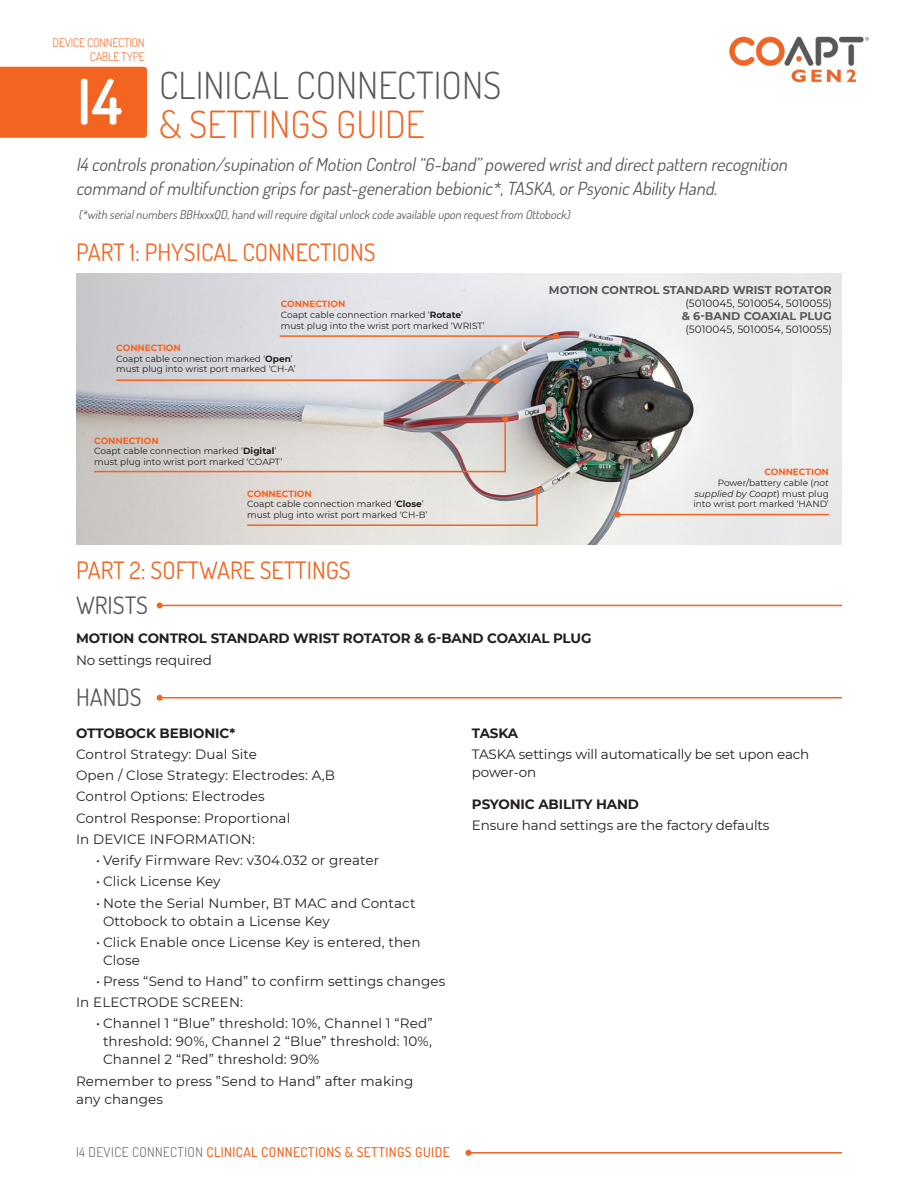
<style>
.page{position:relative;width:918px;height:1188px;background:#fff}
.page>*{position:absolute;margin:0;border:0;box-sizing:border-box;transform-origin:0 0}
.t1{font:600 63px "Dosis";color:#fff}
.t2{font:300 37.5px "Dosis";color:#57585a}
.t3{font:300 37.5px "Dosis";color:#f36421}
.t4{font:24px "Dosis";color:#f36421}
.t5{font:24px "Dosis";color:#57585a}
.t6{font:italic 18px/24px "Dosis";color:#57585a}
.t7{font:13.5px/21.3px "Montserrat";letter-spacing:.01em;color:#231f20}
.t8{font:13.5px/18px "Montserrat";letter-spacing:-.01em;color:#231f20}
.t9{font:700 13.5px "Montserrat";letter-spacing:-.01em;color:#231f20}
.t10{font:500 13.5px "Dosis";letter-spacing:.03em;color:#f36421}
.t11{font:italic 12px "Dosis";color:#57585a}
.t12{font:300 12px/14.4px "Dosis";letter-spacing:-.02em;color:#f36421;text-align:right}
.t13{font:700 11.25px "Montserrat";color:#57585a}
.t14{font:10.5px "Montserrat";color:#231f20}
.t15{font:9px/10.5px "Montserrat";color:#231f20}
.s1{font-weight:700;color:#f36421}
.s2{font-weight:700}
.s3{font-style:italic}
.s4{font-weight:300;color:#58595b}
</style>
<div class="page">
<img style="left:729px;top:36px;width:140px;height:47px">
<div style="left:0;top:67px;width:147px;height:71px;background:#f36421"></div>
<hr style="left:160px;top:697px;width:682px;height:1px;background:#f36421">
<svg style="left:157px;top:695px;width:6px;height:6px"></svg>
<hr style="left:160px;top:605px;width:682px;height:1px;background:#f36421">
<svg style="left:157px;top:602px;width:6px;height:6px"></svg>
<img style="left:76px;top:274px;width:716px;height:270px">
<hr style="left:280px;top:335px;width:276px;height:2px;background:#f36421">
<svg style="left:553px;top:333px;width:6px;height:6px"></svg>
<svg style="left:93px;top:416px;width:415px;height:57px;background:#d1c6c1"></svg>
<hr style="left:618px;top:514px;width:211px;height:1px;background:#f36421">
<svg style="left:615px;top:512px;width:6px;height:6px"></svg>
<hr style="left:116px;top:379px;width:380px;height:2px;background:#f36421">
<svg style="left:493px;top:377px;width:6px;height:6px"></svg>
<svg style="left:246px;top:488px;width:294px;height:39px;background:#e2d8d1"></svg>
<hr style="left:468px;top:1152px;width:374px;height:2px;background:#f36421">
<svg style="left:465px;top:1150px;width:6px;height:6px"></svg>
<p class="t12" style="left:53px;top:35px;width:94px">DEVICE CONNECTION<br>CABLE TYPE</p>
<h1 class="t1" style="left:77px;top:61px;width:47px">I4</h1>
<h2 class="t2" style="left:159px;top:60px;width:344px">CLINICAL CONNECTIONS</h2>
<h2 class="t3" style="left:159px;top:99px;width:267px">&amp; SETTINGS GUIDE</h2>
<h3 class="t6" style="left:76px;top:152px;width:717px">I4 controlspronation/supination ofMotion Control“6-band”powered wristand directpattern recognition command ofmultifunction gripsforpast-generation bebionic*,TASKA,orPsyonicAbility Hand.</h3>
<p class="t11" style="left:78px;top:206px;width:496px">(*with serialnumbersBBHxxxQD,hand willrequire digitalunlock code available upon requestfrom Ottobock)</p>
<h3 class="t4" style="left:76px;top:237px;width:301px">PART 1: PHYSICAL CONNECTIONS</h3>
<p class="t15" style="left:281px;top:298px;width:205px"><span class="s1">CONNECTION<br></span>Coapt cable connection marked ‘<span class="s2">Rotate</span>’ must plug into the wrist port marked ‘WRIST’</p>
<p class="t15" style="left:116px;top:343px;width:181px"><span class="s1">CONNECTION<br></span>Coapt cable connection marked ‘<span class="s2">Open</span>’ must plug into wrist port marked ‘CH-A’</p>
<p class="t15" style="left:94px;top:435px;width:190px"><span class="s1">CONNECTION<br></span>Coapt cable connection marked ‘<span class="s2">Digital</span>’ must plug into wrist port marked ‘COAPT’</p>
<p class="t15" style="left:247px;top:488px;width:182px"><span class="s1">CONNECTION<br></span>Coapt cable connection marked ‘<span class="s2">Close</span>’ must plug into wrist port marked ‘CH-B’</p>
<h3 class="t4" style="left:76px;top:555px;width:276px">PART 2: SOFTWARE SETTINGS</h3>
<h3 class="t5" style="left:76px;top:590px;width:73px">WRISTS</h3>
<p class="t13" style="left:549px;top:282px;width:284px">MOTION CONTROL STANDARD WRIST ROTATOR</p>
<p class="t14" style="left:686px;top:296px;width:148px">(5010045, 5010054, 5010055)</p>
<p class="t13" style="left:682px;top:308px;width:151px">&amp; 6-BAND COAXIAL PLUG</p>
<p class="t14" style="left:686px;top:322px;width:148px">(5010045, 5010054, 5010055)</p>
<p class="t15" style="left:693px;top:466px;width:137px;text-align:right"><span class="s1">CONNECTION<br></span>Power/battery cable (<span class="s3">not supplied by Coapt</span>) must plug into wrist port marked ‘HAND’</p>
<p class="t9" style="left:76px;top:629px;width:517px">MOTION CONTROL STANDARD WRIST ROTATOR &amp; 6-BAND COAXIAL PLUG</p>
<p class="t8" style="left:76px;top:650px;width:137px">No settings required</p>
<h3 class="t5" style="left:76px;top:682px;width:67px">HANDS</h3>
<p class="t9" style="left:76px;top:723px;width:161px">OTTOBOCK BEBIONIC*</p>
<p class="t7" style="left:76px;top:743px;width:261px">Control Strategy: Dual Site<br>Open / Close Strategy: Electrodes: A,B<br>Control Options: Electrodes<br>Control Response: Proportional<br>In DEVICE INFORMATION:</p>
<p class="t7" style="left:96px;top:849px;width:284px">• Verify Firmware Rev: v304.032 or greater</p>
<p class="t7" style="left:96px;top:870px;width:126px">• Click License Key</p>
<p class="t7" style="left:103px;top:893px;width:314px;line-height:18px;text-indent:-7px">• Note the Serial Number, BT MAC and Contact<br>Ottobock to obtain a License Key</p>
<p class="t7" style="left:103px;top:932px;width:319px;line-height:18px;text-indent:-7px">• Click Enable once License Key is entered, then<br>Close</p>
<p class="t7" style="left:76px;top:970px;width:371px;text-indent:20px">• Press “Send to Hand” to confirm settings changes<br>In ELECTRODE SCREEN:</p>
<p class="t7" style="left:103px;top:1014px;width:331px;line-height:18px;text-align:justify;text-indent:-7px">• Channel 1 “Blue” threshold: 10%, Channel 1 “Red” threshold: 90%, Channel 2 “Blue” threshold: 10%, Channel 2 “Red” threshold: 90%</p>
<p class="t7" style="left:76px;top:1071px;width:339px;line-height:18px">Remember to press ”Send to Hand” after making any changes</p>
<p class="t10" style="left:76px;top:1144px;width:375px"><span class="s4">I4 DEVICE CONNECTION</span> CLINICAL CONNECTIONS &amp; SETTINGS GUIDE</p>
<p class="t9" style="left:472px;top:723px;width:48px">TASKA</p>
<p class="t8" style="left:472px;top:745px;width:339px">TASKA settings will automatically be set upon each power-on</p>
<p class="t9" style="left:472px;top:795px;width:168px">PSYONIC ABILITY HAND</p>
<p class="t8" style="left:472px;top:816px;width:299px">Ensure hand settings are the factory defaults</p>
</div>
